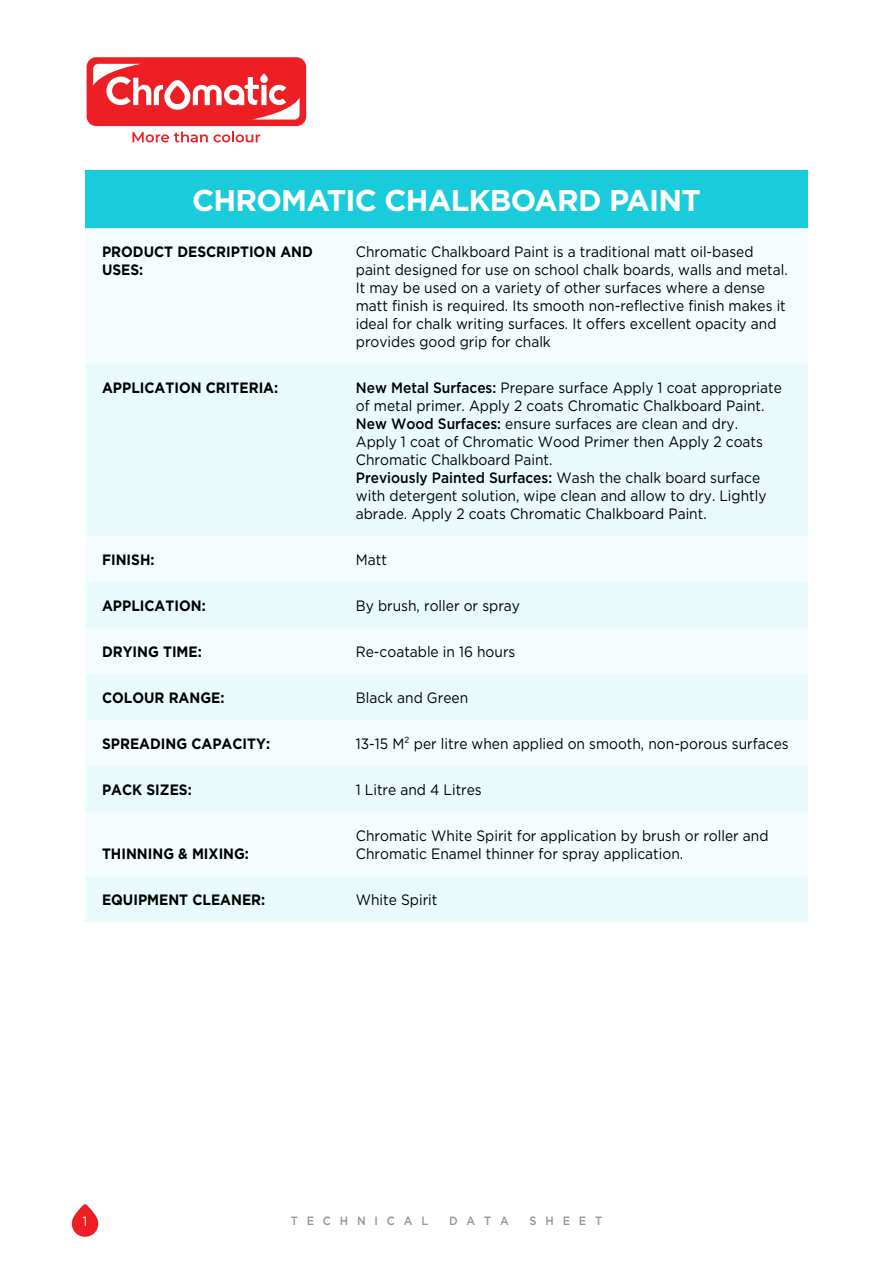
<style>
.page{position:relative;width:893px;height:1263px;background:#fff}
.page>*{position:absolute;margin:0;border:0;box-sizing:border-box;transform-origin:0 0}
.t1{font:700 30px "Gotham";letter-spacing:-.025em;color:#fff}
.t2{font:15px/18px "Gotham";color:#000;scale:.92 1}
.t3{font:700 15px/18px "Gotham";color:#000;scale:.92 1}
.t4{font:13.5px "Gotham";color:#fff;scale:.92 1}
.t5{font:500 12px "Gotham";letter-spacing:.8em;color:#939598;scale:.92 1}
.s1{font-weight:500}
</style>
<div class="page">
<svg style="left:71px;top:1204px;width:28px;height:33px"></svg>
<svg style="left:85px;top:56px;width:223px;height:72px"></svg>
<div style="left:87px;top:57px;width:219px;height:69px;background:#ed1f24;border-radius:10px"></div>
<svg style="left:93px;top:64px;width:207px;height:56px"></svg>
<svg style="left:132px;top:131px;width:76px;height:11px"></svg>
<svg style="left:214px;top:131px;width:46px;height:11px"></svg>
<div style="left:85px;top:170px;width:723px;height:58px;background:#1accdb"></div>
<div style="left:85px;top:228px;width:723px;height:136px;background:#f4fcfd"></div>
<svg style="left:85px;top:364px;width:723px;height:558px;fill:#e8fafb"></svg>
<h1 class="t1" style="left:192px;top:181px;width:510px">CHROMATIC CHALKBOARD PAINT</h1>
<p class="t3" style="left:102px;top:243px;width:231px">PRODUCT DESCRIPTION AND<br>USES:</p>
<p class="t2" style="left:356px;top:242px;width:471px">Chromatic Chalkboard Paint is a traditional matt oil-based paint designed for use on school chalk boards, walls and metal.<br>It may be used on a variety of other surfaces where a dense matt finish is required. Its smooth non-reflective finish makes it ideal for chalk writing surfaces. It offers excellent opacity and provides good grip for chalk</p>
<p class="t3" style="left:102px;top:379px;width:193px">APPLICATION CRITERIA:</p>
<p class="t2" style="left:356px;top:378px;width:465px"><span class="s1">New Metal Surfaces:</span> Prepare surface Apply 1 coat appropriate of metal primer. Apply 2 coats Chromatic Chalkboard Paint.<br><span class="s1">New Wood Surfaces:</span> ensure surfaces are clean and dry.<br>Apply 1 coat of Chromatic Wood Primer then Apply 2 coats Chromatic Chalkboard Paint.<br><span class="s1">Previously Painted Surfaces:</span> Wash the chalk board surface with detergent solution, wipe clean and allow to dry. Lightly abrade. Apply 2 coats Chromatic Chalkboard Paint.</p>
<p class="t3" style="left:102px;top:551px;width:59px">FINISH:</p>
<p class="t2" style="left:356px;top:551px;width:35px">Matt</p>
<p class="t3" style="left:102px;top:597px;width:114px">APPLICATION:</p>
<p class="t2" style="left:356px;top:597px;width:180px">By brush, roller or spray</p>
<p class="t3" style="left:102px;top:643px;width:110px">DRYING TIME:</p>
<p class="t2" style="left:356px;top:643px;width:175px">Re-coatable in 16 hours</p>
<p class="t3" style="left:102px;top:689px;width:135px">COLOUR RANGE:</p>
<p class="t2" style="left:356px;top:689px;width:124px">Black and Green</p>
<p class="t3" style="left:102px;top:735px;width:184px">SPREADING CAPACITY:</p>
<p class="t2" style="left:356px;top:735px;width:472px">13-15 M² per litre when applied on smooth, non-porous surfaces</p>
<p class="t3" style="left:102px;top:781px;width:99px">PACK SIZES:</p>
<p class="t2" style="left:356px;top:781px;width:138px">1 Litre and 4 Litres</p>
<p class="t3" style="left:102px;top:845px;width:161px">THINNING &amp; MIXING:</p>
<p class="t2" style="left:356px;top:827px;width:450px">Chromatic White Spirit for application by brush or roller and<br>Chromatic Enamel thinner for spray application.</p>
<p class="t3" style="left:102px;top:891px;width:179px">EQUIPMENT CLEANER:</p>
<p class="t2" style="left:356px;top:891px;width:90px">White Spirit</p>
<p class="t4" style="left:83px;top:1212px;width:6px">1</p>
<p class="t5" style="left:291px;top:1213px;width:151px">TECHNICAL</p>
<p class="t5" style="left:449px;top:1213px;width:66px">DATA</p>
<p class="t5" style="left:530px;top:1213px;width:80px">SHEET</p>
</div>
